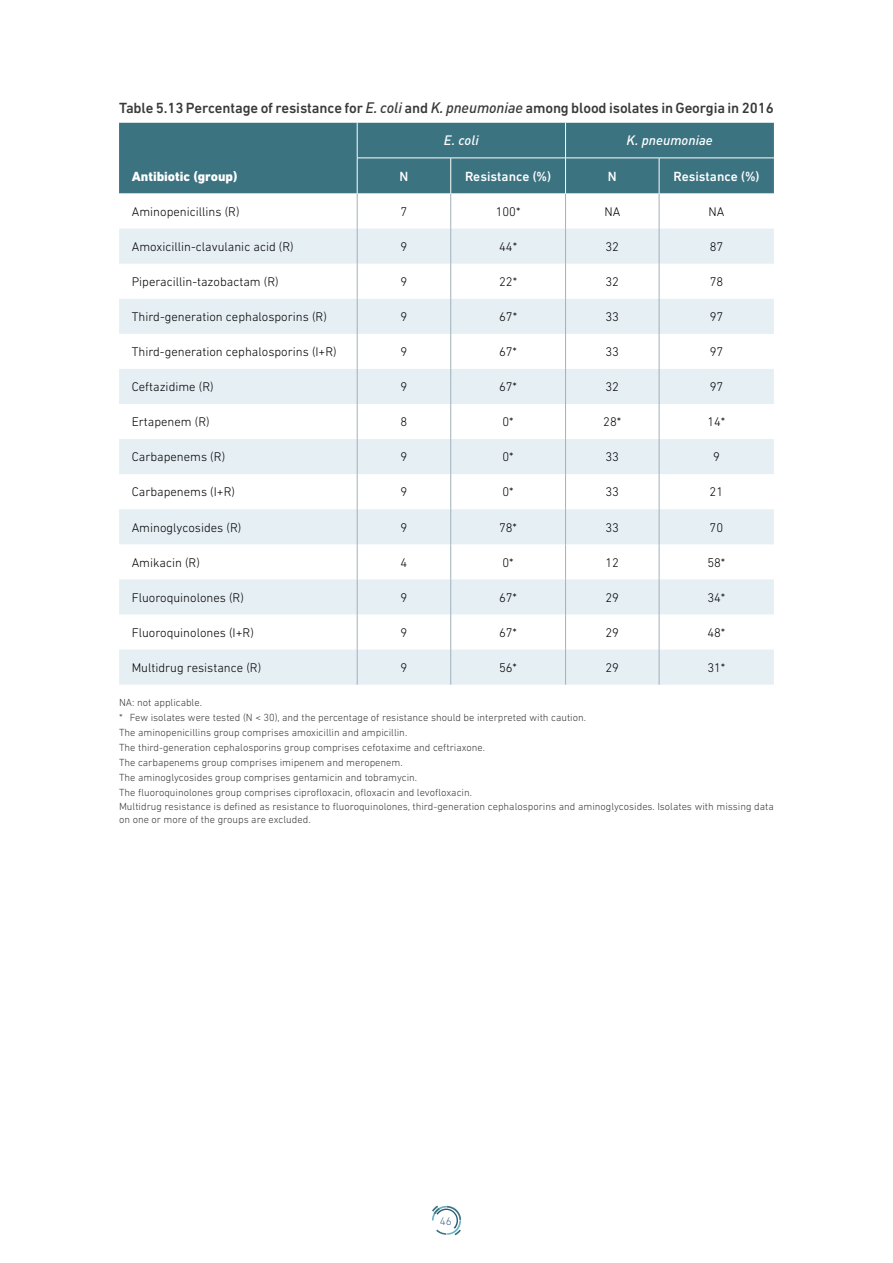
<style>
.page{position:relative;width:893px;height:1263px;background:#fff}
.page>*{position:absolute;margin:0;border:0;box-sizing:border-box;transform-origin:0 0}
.t1{font:500 15px "DIN Next LT Pro";letter-spacing:-.005em;color:#3a3a39}
.t2{font:500 13.5px "DIN Next LT Pro";color:#fff}
.t3{font:italic 500 13.5px "DIN";color:#fff}
.t4{font:800 13.5px "DIN Next LT Pro";color:#fff}
.t5{font:300 12.75px "DIN Next LT Pro";color:#000}
.t6{font:300 11.25px "DIN Next LT Pro";color:#416584}
.t7{font:300 10.5px/14.9px "DIN Next LT Pro";color:#3a3a39}
.s1{font-family:"DIN";font-style:italic}
</style>
<div class="page">
<svg style="left:432px;top:1205px;width:29px;height:30px"></svg>
<div style="left:119px;top:123px;width:655px;height:71px;background:#3c7381"></div>
<svg style="left:119px;top:229px;width:655px;height:456px;fill:#e6eff4"></svg>
<hr style="left:357px;top:194px;width:1px;height:35px;background:#a0b0ba">
<hr style="left:450px;top:194px;width:1px;height:35px;background:#a0b0ba">
<hr style="left:565px;top:194px;width:1px;height:35px;background:#a0b0ba">
<hr style="left:659px;top:194px;width:1px;height:35px;background:#a0b0ba">
<hr style="left:357px;top:229px;width:1px;height:35px;background:#a0b0ba">
<hr style="left:450px;top:229px;width:1px;height:35px;background:#a0b0ba">
<hr style="left:565px;top:229px;width:1px;height:35px;background:#a0b0ba">
<hr style="left:659px;top:229px;width:1px;height:35px;background:#a0b0ba">
<hr style="left:357px;top:264px;width:1px;height:35px;background:#a0b0ba">
<hr style="left:450px;top:264px;width:1px;height:35px;background:#a0b0ba">
<hr style="left:565px;top:264px;width:1px;height:35px;background:#a0b0ba">
<hr style="left:659px;top:264px;width:1px;height:35px;background:#a0b0ba">
<hr style="left:357px;top:299px;width:1px;height:35px;background:#a0b0ba">
<hr style="left:450px;top:299px;width:1px;height:35px;background:#a0b0ba">
<hr style="left:565px;top:299px;width:1px;height:35px;background:#a0b0ba">
<hr style="left:659px;top:299px;width:1px;height:35px;background:#a0b0ba">
<hr style="left:357px;top:334px;width:1px;height:35px;background:#a0b0ba">
<hr style="left:450px;top:334px;width:1px;height:35px;background:#a0b0ba">
<hr style="left:565px;top:334px;width:1px;height:35px;background:#a0b0ba">
<hr style="left:659px;top:334px;width:1px;height:35px;background:#a0b0ba">
<hr style="left:357px;top:369px;width:1px;height:35px;background:#a0b0ba">
<hr style="left:450px;top:369px;width:1px;height:35px;background:#a0b0ba">
<hr style="left:565px;top:369px;width:1px;height:35px;background:#a0b0ba">
<hr style="left:659px;top:369px;width:1px;height:35px;background:#a0b0ba">
<hr style="left:357px;top:404px;width:1px;height:35px;background:#a0b0ba">
<hr style="left:450px;top:404px;width:1px;height:35px;background:#a0b0ba">
<hr style="left:565px;top:404px;width:1px;height:35px;background:#a0b0ba">
<hr style="left:659px;top:404px;width:1px;height:35px;background:#a0b0ba">
<hr style="left:357px;top:439px;width:1px;height:35px;background:#a0b0ba">
<hr style="left:450px;top:439px;width:1px;height:35px;background:#a0b0ba">
<hr style="left:565px;top:439px;width:1px;height:35px;background:#a0b0ba">
<hr style="left:659px;top:439px;width:1px;height:35px;background:#a0b0ba">
<hr style="left:357px;top:474px;width:1px;height:35px;background:#a0b0ba">
<hr style="left:450px;top:474px;width:1px;height:35px;background:#a0b0ba">
<hr style="left:565px;top:474px;width:1px;height:35px;background:#a0b0ba">
<hr style="left:659px;top:474px;width:1px;height:35px;background:#a0b0ba">
<hr style="left:357px;top:509px;width:1px;height:35px;background:#a0b0ba">
<hr style="left:450px;top:509px;width:1px;height:35px;background:#a0b0ba">
<hr style="left:565px;top:509px;width:1px;height:35px;background:#a0b0ba">
<hr style="left:659px;top:509px;width:1px;height:35px;background:#a0b0ba">
<hr style="left:357px;top:544px;width:1px;height:35px;background:#a0b0ba">
<hr style="left:450px;top:544px;width:1px;height:35px;background:#a0b0ba">
<hr style="left:565px;top:544px;width:1px;height:35px;background:#a0b0ba">
<hr style="left:659px;top:544px;width:1px;height:35px;background:#a0b0ba">
<hr style="left:357px;top:579px;width:1px;height:35px;background:#a0b0ba">
<hr style="left:450px;top:579px;width:1px;height:35px;background:#a0b0ba">
<hr style="left:565px;top:579px;width:1px;height:35px;background:#a0b0ba">
<hr style="left:659px;top:579px;width:1px;height:35px;background:#a0b0ba">
<hr style="left:357px;top:614px;width:1px;height:35px;background:#a0b0ba">
<hr style="left:450px;top:614px;width:1px;height:35px;background:#a0b0ba">
<hr style="left:565px;top:614px;width:1px;height:35px;background:#a0b0ba">
<hr style="left:659px;top:614px;width:1px;height:35px;background:#a0b0ba">
<hr style="left:357px;top:649px;width:1px;height:36px;background:#a0b0ba">
<hr style="left:450px;top:649px;width:1px;height:36px;background:#a0b0ba">
<hr style="left:565px;top:649px;width:1px;height:36px;background:#a0b0ba">
<hr style="left:659px;top:649px;width:1px;height:36px;background:#a0b0ba">
<hr style="left:357px;top:123px;width:1px;height:35px;background:#fff">
<hr style="left:565px;top:123px;width:1px;height:35px;background:#fff">
<hr style="left:357px;top:158px;width:94px;height:1px;background:#fff">
<hr style="left:357px;top:158px;width:1px;height:36px;background:#fff">
<hr style="left:451px;top:158px;width:115px;height:1px;background:#fff">
<hr style="left:450px;top:158px;width:1px;height:36px;background:#fff">
<hr style="left:566px;top:158px;width:93px;height:1px;background:#fff">
<hr style="left:565px;top:158px;width:1px;height:36px;background:#fff">
<hr style="left:659px;top:158px;width:115px;height:1px;background:#fff">
<hr style="left:659px;top:158px;width:1px;height:36px;background:#fff">
<h1 class="t1" style="left:119px;top:99px;width:656px">Table 5.13 Percentage of resistance for <span class="s1">E. coli</span> and <span class="s1">K. pneumoniae</span> among blood isolates in Georgia in 2016</h1>
<p class="t4" style="left:132px;top:168px;width:107px">Antibiotic (group)</p>
<p class="t3" style="left:444px;top:132px;width:36px">E. coli</p>
<p class="t3" style="left:627px;top:132px;width:88px">K. pneumoniae</p>
<p class="t2" style="left:399px;top:168px;width:10px">N</p>
<p class="t2" style="left:465px;top:168px;width:88px">Resistance (%)</p>
<p class="t2" style="left:608px;top:168px;width:10px">N</p>
<p class="t2" style="left:673px;top:168px;width:88px">Resistance (%)</p>
<p class="t5" style="left:132px;top:204px;width:109px">Aminopenicillins (R)</p>
<p class="t5" style="left:401px;top:204px;width:8px">7</p>
<p class="t5" style="left:496px;top:204px;width:26px">100*</p>
<p class="t5" style="left:604px;top:204px;width:17px">NA</p>
<p class="t5" style="left:708px;top:204px;width:17px">NA</p>
<p class="t5" style="left:132px;top:239px;width:164px">Amoxicillin-clavulanic acid (R)</p>
<p class="t5" style="left:401px;top:239px;width:8px">9</p>
<p class="t5" style="left:499px;top:239px;width:20px">44*</p>
<p class="t5" style="left:605px;top:239px;width:15px">32</p>
<p class="t5" style="left:710px;top:239px;width:15px">87</p>
<p class="t5" style="left:132px;top:274px;width:148px">Piperacillin-tazobactam (R)</p>
<p class="t5" style="left:401px;top:274px;width:8px">9</p>
<p class="t5" style="left:499px;top:274px;width:20px">22*</p>
<p class="t5" style="left:605px;top:274px;width:15px">32</p>
<p class="t5" style="left:710px;top:274px;width:15px">78</p>
<p class="t5" style="left:132px;top:309px;width:197px">Third-generation cephalosporins (R)</p>
<p class="t5" style="left:401px;top:309px;width:8px">9</p>
<p class="t5" style="left:499px;top:309px;width:20px">67*</p>
<p class="t5" style="left:605px;top:309px;width:15px">33</p>
<p class="t5" style="left:710px;top:309px;width:15px">97</p>
<p class="t5" style="left:132px;top:344px;width:207px">Third-generation cephalosporins (I+R)</p>
<p class="t5" style="left:400px;top:344px;width:8px">9</p>
<p class="t5" style="left:499px;top:344px;width:20px">67*</p>
<p class="t5" style="left:605px;top:344px;width:15px">33</p>
<p class="t5" style="left:710px;top:344px;width:15px">97</p>
<p class="t5" style="left:132px;top:380px;width:83px">Ceftazidime (R)</p>
<p class="t5" style="left:400px;top:380px;width:8px">9</p>
<p class="t5" style="left:499px;top:380px;width:20px">67*</p>
<p class="t5" style="left:605px;top:380px;width:15px">32</p>
<p class="t5" style="left:710px;top:380px;width:15px">97</p>
<p class="t5" style="left:132px;top:415px;width:79px">Ertapenem (R)</p>
<p class="t5" style="left:400px;top:415px;width:8px">8</p>
<p class="t5" style="left:502px;top:415px;width:13px">0*</p>
<p class="t5" style="left:603px;top:415px;width:20px">28*</p>
<p class="t5" style="left:707px;top:415px;width:20px">14*</p>
<p class="t5" style="left:132px;top:450px;width:95px">Carbapenems (R)</p>
<p class="t5" style="left:400px;top:450px;width:8px">9</p>
<p class="t5" style="left:502px;top:450px;width:13px">0*</p>
<p class="t5" style="left:605px;top:450px;width:15px">33</p>
<p class="t5" style="left:713px;top:450px;width:8px">9</p>
<p class="t5" style="left:132px;top:485px;width:105px">Carbapenems (I+R)</p>
<p class="t5" style="left:400px;top:485px;width:8px">9</p>
<p class="t5" style="left:502px;top:485px;width:13px">0*</p>
<p class="t5" style="left:605px;top:485px;width:15px">33</p>
<p class="t5" style="left:710px;top:485px;width:15px">21</p>
<p class="t5" style="left:132px;top:520px;width:111px">Aminoglycosides (R)</p>
<p class="t5" style="left:400px;top:520px;width:8px">9</p>
<p class="t5" style="left:499px;top:520px;width:20px">78*</p>
<p class="t5" style="left:605px;top:520px;width:15px">33</p>
<p class="t5" style="left:710px;top:520px;width:15px">70</p>
<p class="t5" style="left:132px;top:555px;width:70px">Amikacin (R)</p>
<p class="t5" style="left:400px;top:555px;width:8px">4</p>
<p class="t5" style="left:502px;top:555px;width:13px">0*</p>
<p class="t5" style="left:605px;top:555px;width:15px">12</p>
<p class="t5" style="left:707px;top:555px;width:20px">58*</p>
<p class="t5" style="left:132px;top:590px;width:114px">Fluoroquinolones (R)</p>
<p class="t5" style="left:400px;top:590px;width:8px">9</p>
<p class="t5" style="left:499px;top:590px;width:20px">67*</p>
<p class="t5" style="left:605px;top:590px;width:15px">29</p>
<p class="t5" style="left:707px;top:590px;width:20px">34*</p>
<p class="t5" style="left:132px;top:625px;width:124px">Fluoroquinolones (I+R)</p>
<p class="t5" style="left:400px;top:625px;width:8px">9</p>
<p class="t5" style="left:499px;top:625px;width:20px">67*</p>
<p class="t5" style="left:605px;top:625px;width:15px">29</p>
<p class="t5" style="left:707px;top:625px;width:20px">48*</p>
<p class="t5" style="left:132px;top:660px;width:131px">Multidrug resistance (R)</p>
<p class="t5" style="left:400px;top:660px;width:8px">9</p>
<p class="t5" style="left:499px;top:660px;width:20px">56*</p>
<p class="t5" style="left:605px;top:660px;width:15px">29</p>
<p class="t5" style="left:707px;top:660px;width:20px">31*</p>
<p class="t7" style="left:119px;top:695px;width:656px">NA: not applicable.<br>* Few isolates were tested (N &lt; 30), and the percentage of resistance should be interpreted with caution.<br>The aminopenicillins group comprises amoxicillin and ampicillin.<br>The third-generation cephalosporins group comprises cefotaxime and ceftriaxone.<br>The carbapenems group comprises imipenem and meropenem.<br>The aminoglycosides group comprises gentamicin and tobramycin.<br>The fluoroquinolones group comprises ciprofloxacin, ofloxacin and levofloxacin.<br>Multidrug resistance is defined as resistance to fluoroquinolones, third-generation cephalosporins and aminoglycosides. Isolates with missing data</p>
<p class="t7" style="left:119px;top:812px;width:193px">on one or more of the groups are excluded.</p>
<p class="t6" style="left:440px;top:1214px;width:13px">46</p>
</div>
